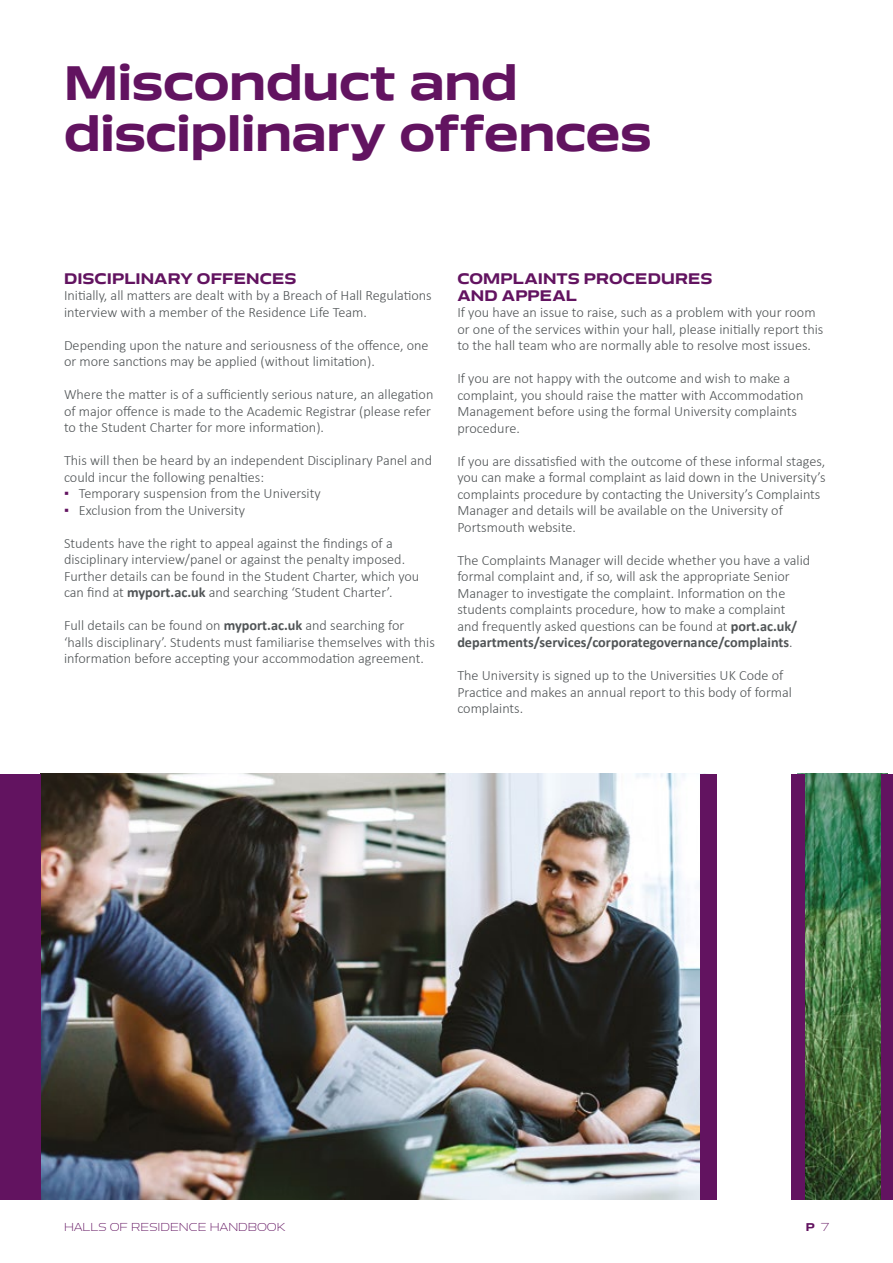
<style>
.page{position:relative;width:893px;height:1263px;background:#fff}
.page>*{position:absolute;margin:0;border:0;box-sizing:border-box;transform-origin:0 0}
.t1{font:700 45px/51px "Aero";color:#621360}
.t2{font:300 14.25px/16.5px "Calibri";color:#505456}
.t3{font:700 14.25px/17.1px "Aero";letter-spacing:.005em;color:#621360}
.t4{font:italic 700 14.25px/16.5px "Calibri";color:#621360}
.t5{font:300 10.5px "Aero";color:#621360}
.t6{font:700 10.5px "Aero";color:#621360}
.s1{font-weight:700}
.s2{font-weight:300}
</style>
<div class="page">
<img style="left:804px;top:774px;width:78px;height:425px">
<img style="left:41px;top:774px;width:659px;height:425px">
<div style="left:0;top:774px;width:41px;height:425px;background:#621360"></div>
<div style="left:700px;top:774px;width:16px;height:425px;background:#621360"></div>
<div style="left:791px;top:774px;width:13px;height:425px;background:#621360"></div>
<div style="left:882px;top:774px;width:11px;height:425px;background:#621360"></div>
<h1 class="t1" style="left:64px;top:57px;width:589px">Misconduct and disciplinary offences</h1>
<p class="t3" style="left:64px;top:269px;width:234px">DISCIPLINARY OFFENCES</p>
<p class="t2" style="left:64px;top:287px;width:369px">Initially, all matters are dealt with by a Breach of Hall Regulations interview with a member of the Residence Life Team.</p>
<p class="t2" style="left:64px;top:336px;width:366px">Depending upon the nature and seriousness of the offence, one or more sanctions may be applied (without limitation).</p>
<p class="t2" style="left:64px;top:386px;width:371px">Where the matter is of a sufficiently serious nature, an allegation of major offence is made to the Academic Registrar (please refer to the Student Charter for more information).</p>
<p class="t2" style="left:64px;top:452px;width:370px">This will then be heard by an independent Disciplinary Panel and could incur the following penalties:</p>
<p class="t4" style="left:64px;top:485px;width:7px">▪ ▪</p>
<p class="t2" style="left:79px;top:485px;width:243px">Temporary suspension from the University<br>Exclusion from the University</p>
<p class="t2" style="left:64px;top:534px;width:357px">Students have the right to appeal against the findings of a disciplinary interview/panel or against the penalty imposed.<br>Further details can be found in the Student Charter, which you can find at <span class="s1">myport.ac.uk</span> and searching ‘Student Charter’.</p>
<p class="t2" style="left:64px;top:617px;width:372px">Full details can be found on <span class="s1">myport.ac.uk</span> and searching for ‘halls disciplinary’. Students must familiarise themselves with this information before accepting your accommodation agreement.</p>
<p class="t3" style="left:457px;top:269px;width:256px">COMPLAINTS PROCEDURES<br>AND APPEAL</p>
<p class="t2" style="left:457px;top:304px;width:368px">If you have an issue to raise, such as a problem with your room or one of the services within your hall, please initially report this to the hall team who are normally able to resolve most issues.</p>
<p class="t2" style="left:457px;top:370px;width:348px">If you are not happy with the outcome and wish to make a complaint, you should raise the matter with Accommodation Management before using the formal University complaints procedure.</p>
<p class="t2" style="left:457px;top:453px;width:370px">If you are dissatisfied with the outcome of these informal stages, you can make a formal complaint as laid down in the University’s complaints procedure by contacting the University’s Complaints Manager and details will be available on the University of Portsmouth website.</p>
<p class="t2" style="left:457px;top:552px;width:354px">The Complaints Manager will decide whether you have a valid formal complaint and, if so, will ask the appropriate Senior Manager to investigate the complaint. Information on the students complaints procedure, how to make a complaint and frequently asked questions can be found at <span class="s1">port.ac.uk/ departments/services/corporategovernance/complaints</span>.</p>
<p class="t2" style="left:457px;top:667px;width:336px">The University is signed up to the Universities UK Code of<br>Practice and makes an annual report to this body of formal complaints.</p>
<p class="t5" style="left:64px;top:1221px;width:223px">HALLS OF RESIDENCE HANDBOOK</p>
<p class="t6" style="left:806px;top:1221px;width:25px">P <span class="s2">7</span></p>
</div>
